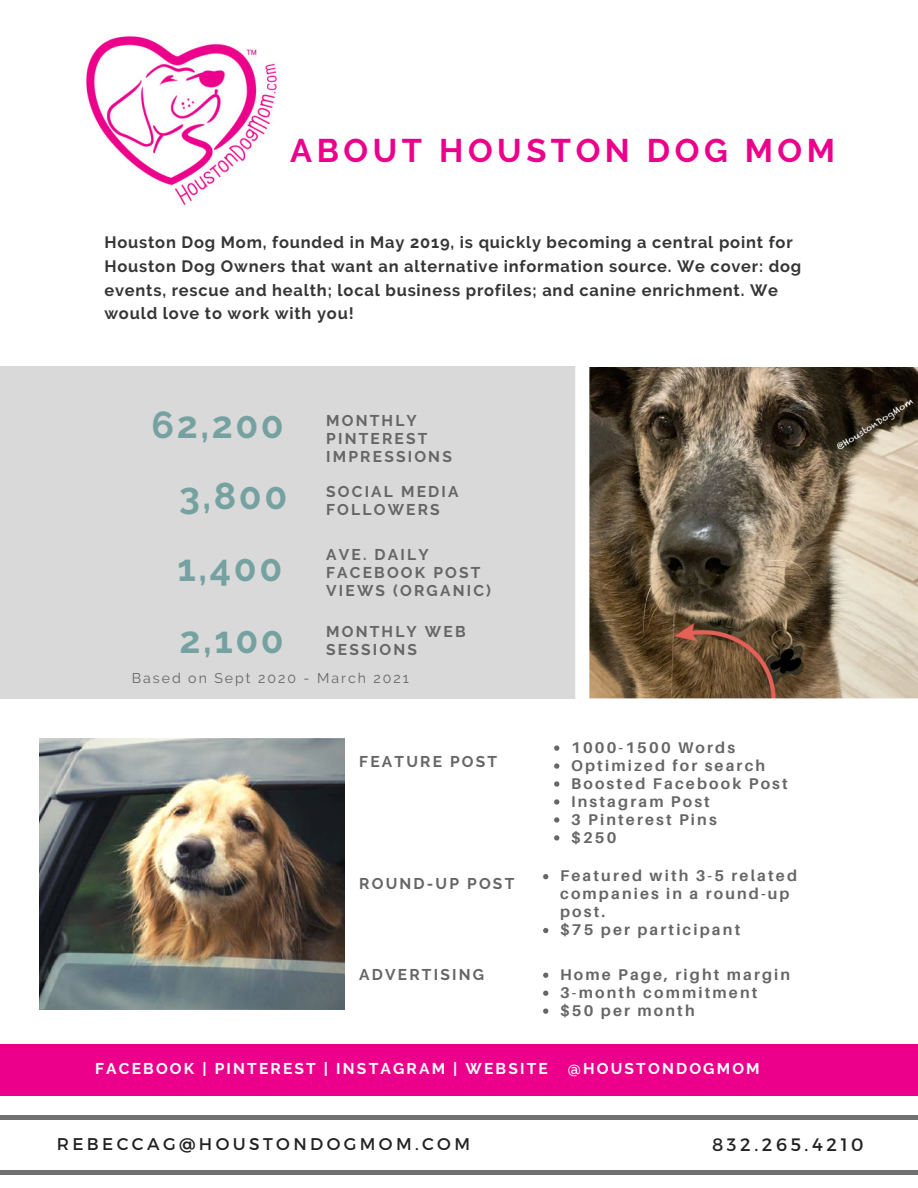
<style>
.page{position:relative;width:918px;height:1188px;background:#fff}
.page>*{position:absolute;margin:0;border:0;box-sizing:border-box;transform-origin:0 0}
.t1{font:700 37.35px "Raleway";letter-spacing:.07em;color:#75a2a0}
.t2{font:700 32.7px "Raleway";letter-spacing:.14em;color:#ec008b}
.t3{font:18px "Montserrat";letter-spacing:.2em;color:#222}
.t4{font:16.95px "Montserrat";letter-spacing:.2em;color:#222}
.t5{font:700 16.5px/23.7px "Raleway";letter-spacing:.05em;color:#363636}
.t6{font:700 15.6px/18px "Aileron";letter-spacing:.14em;color:#666}
.t7{font:700 15.6px/18px "Raleway";letter-spacing:.14em;color:#666}
.t8{font:700 15.6px "Raleway";letter-spacing:.14em;color:#fff}
.t9{font:14.1px "Raleway";letter-spacing:.14em;color:#666}
</style>
<div class="page">
<div style="left:0;top:367px;width:918px;height:331px;background:#d9d9d9"></div>
<svg style="left:575px;top:366px;width:343px;height:333px;background:#847561"></svg>
<div style="left:0;top:1044px;width:918px;height:52px;background:#ec008b"></div>
<img style="left:39px;top:738px;width:306px;height:271px">
<hr style="left:0;top:1171px;width:918px;height:4px;background:#717171">
<hr style="left:0;top:1116px;width:918px;height:4px;background:#717171">
<img style="left:86px;top:36px;width:191px;height:171px">
<svg style="left:554px;top:745px;width:5px;height:6px"></svg>
<svg style="left:554px;top:763px;width:5px;height:6px"></svg>
<svg style="left:554px;top:781px;width:5px;height:6px"></svg>
<svg style="left:554px;top:799px;width:5px;height:6px"></svg>
<svg style="left:554px;top:817px;width:5px;height:6px"></svg>
<svg style="left:554px;top:835px;width:5px;height:6px"></svg>
<svg style="left:543px;top:874px;width:5px;height:5px"></svg>
<svg style="left:543px;top:928px;width:5px;height:5px"></svg>
<svg style="left:543px;top:973px;width:5px;height:5px"></svg>
<svg style="left:543px;top:991px;width:5px;height:5px"></svg>
<svg style="left:543px;top:1009px;width:5px;height:5px"></svg>
<h2 class="t2" style="left:290px;top:132px;width:546px">ABOUT HOUSTON DOG MOM</h2>
<p class="t5" style="left:104px;top:230px;width:699px">Houston Dog Mom, founded in May 2019, is quickly becoming a central point for Houston Dog Owners that want an alternative information source. We cover: dog events, rescue and health; local business profiles; and canine enrichment. We would love to work with you!</p>
<h1 class="t1" style="left:152px;top:404px;width:134px">62,200</h1>
<h1 class="t1" style="left:179px;top:474px;width:110px">3,800</h1>
<h1 class="t1" style="left:178px;top:546px;width:106px">1,400</h1>
<h1 class="t1" style="left:179px;top:619px;width:106px">2,100</h1>
<p class="t7" style="left:326px;top:412px;width:127px">MONTHLY<br>PINTEREST<br>IMPRESSIONS</p>
<p class="t7" style="left:326px;top:482px;width:134px">SOCIAL MEDIA<br>FOLLOWERS</p>
<p class="t7" style="left:326px;top:546px;width:166px">AVE. DAILY<br>FACEBOOK POST<br>VIEWS (ORGANIC)</p>
<p class="t7" style="left:326px;top:622px;width:141px">MONTHLY WEB<br>SESSIONS</p>
<p class="t9" style="left:132px;top:670px;width:278px">Based on Sept 2020 - March 2021</p>
<p class="t7" style="left:359px;top:753px;width:139px">FEATURE POST</p>
<p class="t6" style="left:571px;top:739px;width:218px">1000-1500 Words<br>Optimized for search<br>Boosted Facebook Post<br>Instagram Post<br>3 Pinterest Pins<br>$250</p>
<p class="t7" style="left:359px;top:874px;width:157px">ROUND-UP POST</p>
<p class="t6" style="left:560px;top:867px;width:238px">Featured with 3-5 related companies in a round-up post.<br>$75 per participant</p>
<p class="t7" style="left:359px;top:966px;width:126px">ADVERTISING</p>
<p class="t6" style="left:560px;top:966px;width:232px">Home Page, right margin<br>3-month commitment $50 per month</p>
<p class="t8" style="left:95px;top:1060px;width:454px">FACEBOOK | PINTEREST | INSTAGRAM | WEBSITE</p>
<p class="t8" style="left:568px;top:1060px;width:194px">@HOUSTONDOGMOM</p>
<p class="t4" style="left:57px;top:1134px;width:415px">REBECCAG@HOUSTONDOGMOM.COM</p>
<p class="t3" style="left:712px;top:1134px;width:153px">832.265.4210</p>
</div>
